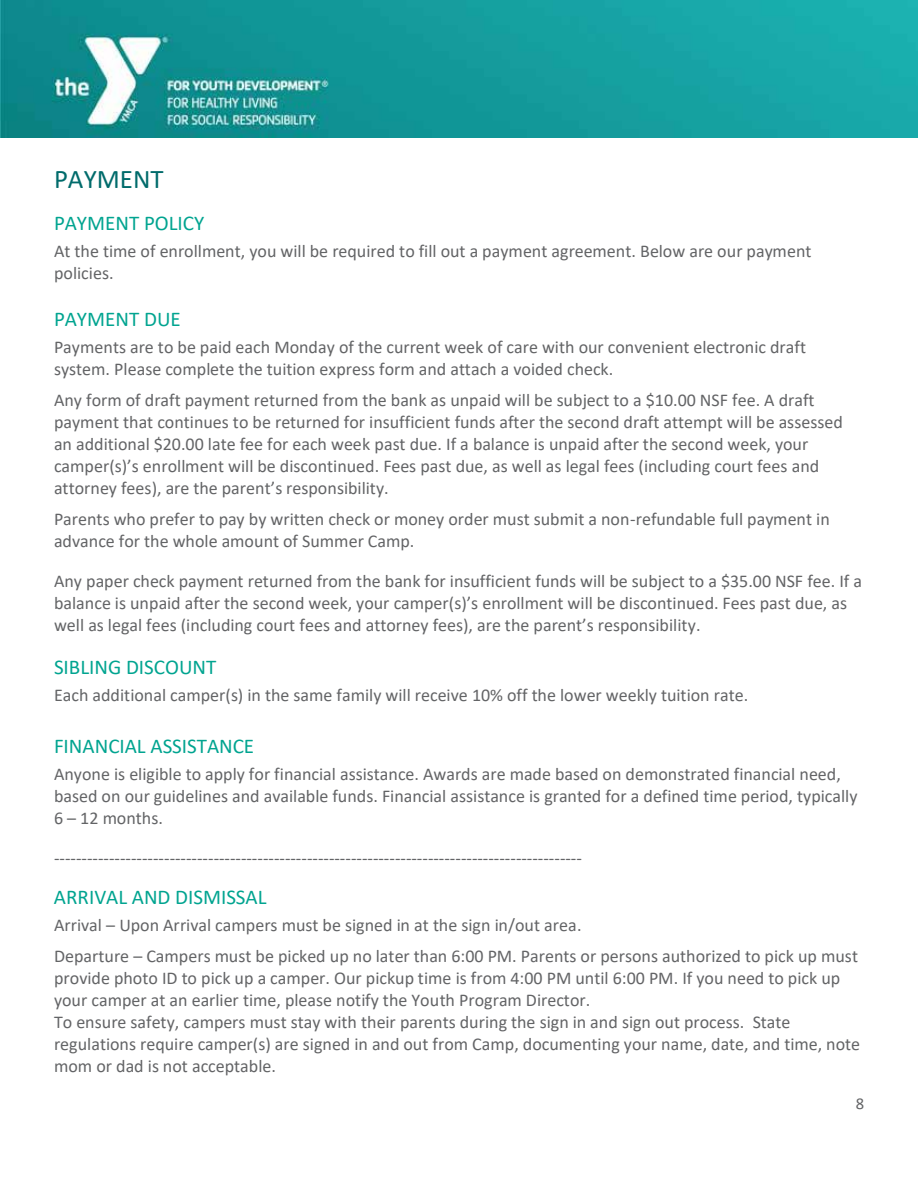
<style>
.page{position:relative;width:918px;height:1188px;background:#fff}
.page>*{position:absolute;margin:0;border:0;box-sizing:border-box;transform-origin:0 0}
.t1{font:27px "Calibri";color:#006b6b}
.t2{font:21px "Calibri";color:#01a490}
.t3{font:18px/21.9px "Calibri";color:#636466}
.t4{font:16.5px "Calibri";color:#636466}
</style>
<div class="page">
<img style="left:0;top:0;width:918px;height:137px">
<h1 class="t1" style="left:54px;top:160px;width:111px">PAYMENT</h1>
<p class="t2" style="left:54px;top:208px;width:152px">PAYMENT POLICY</p>
<p class="t3" style="left:54px;top:240px;width:759px">At the time of enrollment, you will be required to fill out a payment agreement. Below are our payment policies.</p>
<p class="t2" style="left:54px;top:304px;width:128px">PAYMENT DUE</p>
<p class="t3" style="left:54px;top:336px;width:754px">Payments are to be paid each Monday of the current week of care with our convenient electronic draft system. Please complete the tuition express form and attach a voided check.</p>
<p class="t3" style="left:54px;top:389px;width:790px">Any form of draft payment returned from the bank as unpaid will be subject to a $10.00 NSF fee. A draft payment that continues to be returned for insufficient funds after the second draft attempt will be assessed an additional $20.00 late fee for each week past due. If a balance is unpaid after the second week, your camper(s)’s enrollment will be discontinued. Fees past due, as well as legal fees (including court fees and attorney fees), are the parent’s responsibility.</p>
<p class="t3" style="left:54px;top:508px;width:777px">Parents who prefer to pay by written check or money order must submit a non-refundable full payment in advance for the whole amount of Summer Camp.</p>
<p class="t3" style="left:54px;top:570px;width:810px">Any paper check payment returned from the bank for insufficient funds will be subject to a $35.00 NSF fee. If a balance is unpaid after the second week, your camper(s)’s enrollment will be discontinued. Fees past due, as well as legal fees (including court fees and attorney fees), are the parent’s responsibility.</p>
<p class="t2" style="left:54px;top:652px;width:164px">SIBLING DISCOUNT</p>
<p class="t3" style="left:54px;top:684px;width:696px">Each additional camper(s) in the same family will receive 10% off the lower weekly tuition rate.</p>
<p class="t2" style="left:54px;top:731px;width:202px">FINANCIAL ASSISTANCE</p>
<p class="t3" style="left:54px;top:762px;width:805px">Anyone is eligible to apply for financial assistance. Awards are made based on demonstrated financial need, based on our guidelines and available funds. Financial assistance is granted for a defined time period, typically<br>6 – 12 months.</p>
<p class="t3" style="left:54px;top:846px;width:530px">------------------------------------------------------------------------------------------------</p>
<p class="t2" style="left:54px;top:882px;width:214px">ARRIVAL AND DISMISSAL</p>
<p class="t3" style="left:54px;top:909px;width:806px;line-height:30.9px">Arrival – Upon Arrival campers must be signed in at the sign in/out area.<br>Departure – Campers must be picked up no later than 6:00 PM. Parents or persons authorized to pick up must</p>
<p class="t3" style="left:54px;top:966px;width:808px">provide photo ID to pick up a camper. Our pickup time is from 4:00 PM until 6:00 PM. If you need to pick up your camper at an earlier time, please notify the Youth Program Director.<br>To ensure safety, campers must stay with their parents during the sign in and sign out process. State regulations require camper(s) are signed in and out from Camp, documenting your name, date, and time, note mom or dad is not acceptable.</p>
<p class="t4" style="left:856px;top:1093px;width:10px">8</p>
</div>
